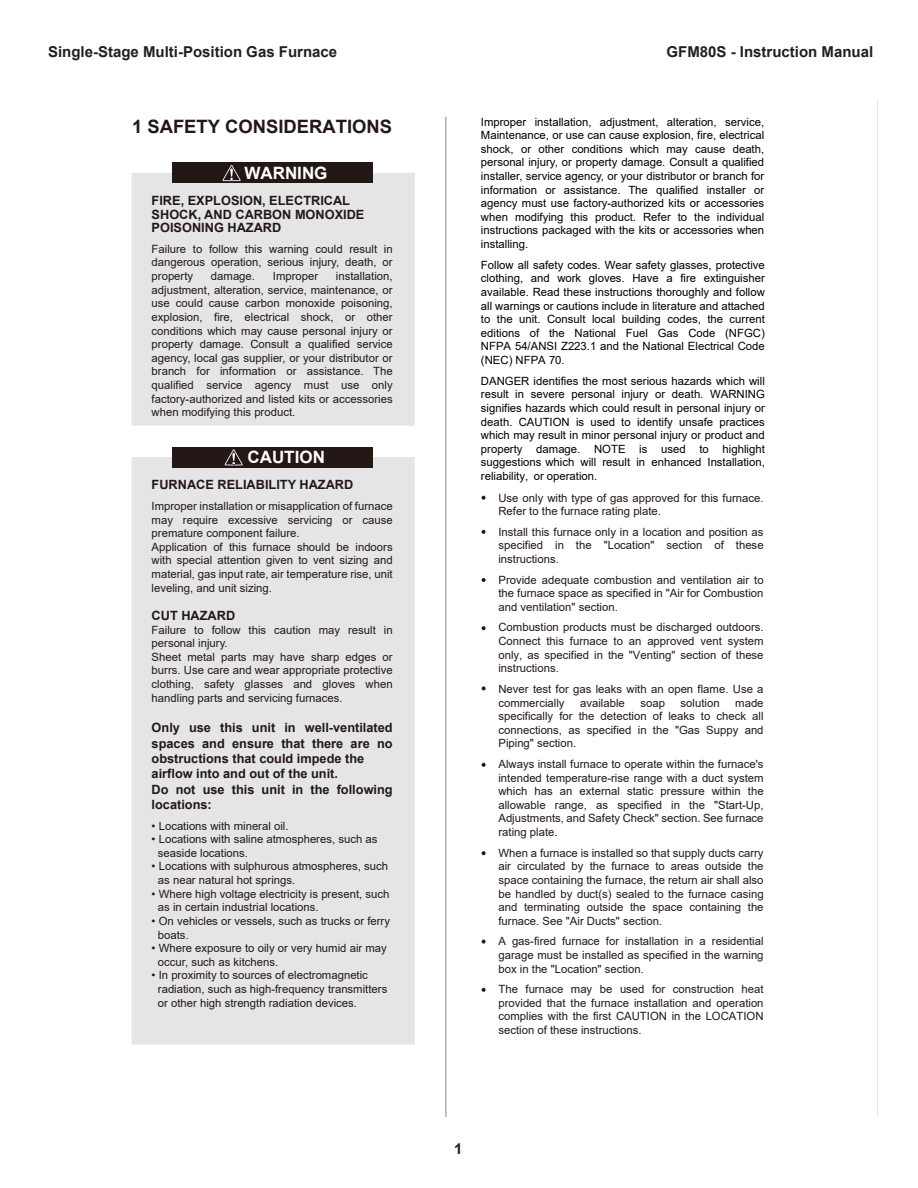
<style>
.page{position:relative;width:918px;height:1188px;background:#fff}
.page>*{position:absolute;margin:0;border:0;box-sizing:border-box;transform-origin:0 0}
.t1{font:700 18.45px "Arial";color:#231815}
.t2{font:700 16.95px "Arial";color:#fff}
.t3{font:700 15px "Arial";color:#231f20}
.t4{font:700 12.75px/15.3px "Arial";color:#231815}
.t5{font:11.4px/13.6px "Arial";color:#231815}
.t6{font:11.4px/13.6px "Arial";color:#000}
</style>
<div class="page">
<hr style="left:446px;top:117px;width:1px;height:999px;background:#888">
<div style="left:132px;top:173px;width:283px;height:253px;background:#e5e5e6"></div>
<div style="left:172px;top:163px;width:201px;height:20px;background:#231815"></div>
<svg style="left:223px;top:165px;width:18px;height:16px"></svg>
<div style="left:132px;top:457px;width:283px;height:588px;background:#e5e5e6"></div>
<div style="left:172px;top:447px;width:201px;height:20px;background:#231815"></div>
<svg style="left:225px;top:449px;width:18px;height:16px"></svg>
<svg style="left:482px;top:496px;width:4px;height:4px"></svg>
<svg style="left:482px;top:530px;width:4px;height:4px"></svg>
<svg style="left:482px;top:578px;width:4px;height:4px"></svg>
<svg style="left:482px;top:626px;width:4px;height:4px"></svg>
<svg style="left:482px;top:686px;width:4px;height:4px"></svg>
<svg style="left:482px;top:763px;width:4px;height:4px"></svg>
<svg style="left:482px;top:851px;width:4px;height:4px"></svg>
<svg style="left:482px;top:940px;width:4px;height:4px"></svg>
<svg style="left:482px;top:988px;width:4px;height:4px"></svg>
<h3 class="t3" style="left:48px;top:42px;width:291px">Single-Stage Multi-Position Gas Furnace</h3>
<h3 class="t3" style="left:667px;top:42px;width:208px">GFM80S - Instruction Manual</h3>
<h4 class="t1" style="left:132px;top:113px;width:262px">1 SAFETY CONSIDERATIONS</h4>
<p class="t2" style="left:244px;top:161px;width:85px">WARNING</p>
<p class="t4" style="left:152px;top:194px;width:214px;line-height:13.6px">FIRE, EXPLOSION, ELECTRICAL<br>SHOCK, AND CARBON MONOXIDE<br>POISONING HAZARD</p>
<p class="t5" style="left:152px;top:242px;width:243px;text-align:justify">Failure to follow this warning could result in dangerous operation, serious injury, death, or property</p>
<p class="t5" style="left:152px;top:269px;width:243px;text-align:justify;text-indent:184px">installation, adjustment, alteration, service, maintenance, or use could cause carbon monoxide poisoning, explosion, fire, electrical shock, or other conditions which may cause personal injury or property damage. Consult a qualified service agency, local gas supplier, or your distributor or branch for information or assistance. The qualified service agency must use only factory-authorized and listed kits or accessories when modifying this product.</p>
<p class="t5" style="left:211px;top:269px;width:46px">damage.</p>
<p class="t5" style="left:273px;top:269px;width:47px">Improper</p>
<p class="t2" style="left:247px;top:445px;width:79px">CAUTION</p>
<p class="t4" style="left:152px;top:477px;width:203px">FURNACE RELIABILITY HAZARD</p>
<p class="t5" style="left:152px;top:499px;width:243px">Improper installation or misapplication of furnace may require excessive servicing or cause premature component failure.<br>Application of this furnace should be indoors with special attention given to vent sizing and material, gas input rate, air temperature rise, unit leveling, and unit sizing.</p>
<p class="t4" style="left:152px;top:608px;width:85px">CUT HAZARD</p>
<p class="t5" style="left:152px;top:623px;width:243px">Failure to follow this caution may result in personal injury.<br>Sheet metal parts may have sharp edges or burrs. Use care and wear appropriate protective clothing, safety glasses and gloves when handling parts and servicing furnaces.</p>
<p class="t4" style="left:152px;top:720px;width:243px">Only use this unit in well-ventilated spaces and ensure that there are no obstructions that could impede the airflow into and out of the unit.<br>Do not use this unit in the following locations:</p>
<p class="t5" style="left:152px;top:819px;width:138px">• Locations with mineral oil.</p>
<p class="t5" style="left:158px;top:832px;width:221px;text-indent:-6px">• Locations with saline atmospheres, such as seaside locations.</p>
<p class="t5" style="left:158px;top:860px;width:232px;text-indent:-6px">• Locations with sulphurous atmospheres, such as near natural hot springs.</p>
<p class="t5" style="left:158px;top:887px;width:233px;text-indent:-6px">• Where high voltage electricity is present, such as in certain industrial locations.</p>
<p class="t5" style="left:158px;top:914px;width:234px;text-indent:-6px">• On vehicles or vessels, such as trucks or ferry boats.</p>
<p class="t5" style="left:158px;top:941px;width:230px;text-indent:-6px">• Where exposure to oily or very humid air may occur, such as kitchens.</p>
<p class="t5" style="left:158px;top:968px;width:231px;text-indent:-6px">• In proximity to sources of electromagnetic radiation, such as high-frequency transmitters or other high strength radiation devices.</p>
<p class="t6" style="left:481px;top:115px;width:285px">Improper installation, adjustment, alteration, service,</p>
<p class="t6" style="left:481px;top:128px;width:285px;text-align:justify">Maintenance, or use can cause explosion, fire, electrical shock, or other conditions which may cause death, personal injury, or property damage. Consult a qualified installer, service agency, or your distributor or branch for information or assistance. The qualified installer or agency must use factory-authorized kits or accessories</p>
<p class="t6" style="left:481px;top:210px;width:285px">when modifying this product. Refer to the individual</p>
<p class="t6" style="left:481px;top:224px;width:285px">instructions packaged with the kits or accessories when installing.</p>
<p class="t6" style="left:481px;top:258px;width:285px">Follow all safety codes. Wear safety glasses, protective clothing, and work gloves. Have a fire extinguisher</p>
<p class="t6" style="left:481px;top:285px;width:285px">available. Read these instructions thoroughly and follow</p>
<p class="t6" style="left:481px;top:299px;width:285px">all warnings or cautions include in literature and attached to the unit. Consult local building codes, the current</p>
<p class="t6" style="left:481px;top:326px;width:285px;text-align:justify">editions of the National Fuel Gas Code (NFGC)<br>NFPA 54/ANSI Z223.1 and the National Electrical Code (NEC) NFPA 70.</p>
<p class="t6" style="left:481px;top:374px;width:285px">DANGER identifies the most serious hazards which will result in severe personal injury or death. WARNING</p>
<p class="t6" style="left:481px;top:401px;width:285px">signifies hazards which could result in personal injury or</p>
<p class="t6" style="left:481px;top:415px;width:285px">death. CAUTION is used to identify unsafe practices</p>
<p class="t6" style="left:481px;top:428px;width:285px">which may result in minor personal injury or product and</p>
<p class="t6" style="left:481px;top:442px;width:285px;text-align:justify">property damage. NOTE is used to highlight suggestions which will result in enhanced Installation, reliability, or operation.</p>
<p class="t5" style="left:498px;top:491px;width:267px">Use only with type of gas approved for this furnace.</p>
<p class="t5" style="left:498px;top:504px;width:164px">Refer to the furnace rating plate.</p>
<p class="t5" style="left:498px;top:525px;width:267px">Install this furnace only in a location and position as specified in the "Location" section of these</p>
<p class="t5" style="left:498px;top:552px;width:62px">instructions.</p>
<p class="t5" style="left:498px;top:573px;width:267px;text-align:justify">Provide adequate combustion and ventilation air to the furnace space as specified in "Air for Combustion and ventilation" section.</p>
<p class="t5" style="left:498px;top:621px;width:267px;text-align:justify">Combustion products must be discharged outdoors.<br>Connect this furnace to an approved vent system only, as specified in the "Venting" section of these instructions.</p>
<p class="t5" style="left:498px;top:682px;width:267px">Never test for gas leaks with an open flame. Use a</p>
<p class="t5" style="left:498px;top:696px;width:68px">commercially</p>
<p class="t5" style="left:580px;top:696px;width:46px">available</p>
<p class="t5" style="left:640px;top:696px;width:26px">soap</p>
<p class="t5" style="left:681px;top:696px;width:41px">solution</p>
<p class="t5" style="left:498px;top:696px;width:267px;text-align:justify;text-indent:237px">made specifically for the detection of leaks to check all connections, as specified in the "Gas Suppy and Piping" section.</p>
<p class="t5" style="left:498px;top:757px;width:267px;text-align:justify">Always install furnace to operate within the furnace's intended temperature-rise range with a duct system which has an external static pressure within the allowable range, as specified in the "Start-Up, Adjustments, and Safety Check" section. See furnace rating plate.</p>
<p class="t5" style="left:498px;top:846px;width:267px;text-align:justify">When a furnace is installed so that supply ducts carry air circulated by the furnace to areas outside the space containing the furnace, the return air shall also be handled by duct(s) sealed to the furnace casing and terminating outside the space containing the furnace. See "Air Ducts" section.</p>
<p class="t5" style="left:498px;top:934px;width:267px">A gas-fired furnace for installation in a residential garage must be installed as specified in the warning</p>
<p class="t5" style="left:498px;top:962px;width:147px">box in the "Location" section.</p>
<p class="t5" style="left:498px;top:982px;width:267px">The furnace may be used for construction heat provided that the furnace installation and operation</p>
<p class="t5" style="left:498px;top:1010px;width:267px">complies with the first CAUTION in the LOCATION</p>
<p class="t5" style="left:498px;top:1023px;width:145px">section of these instructions.</p>
<h3 class="t3" style="left:454px;top:1138px;width:10px">1</h3>
</div>
